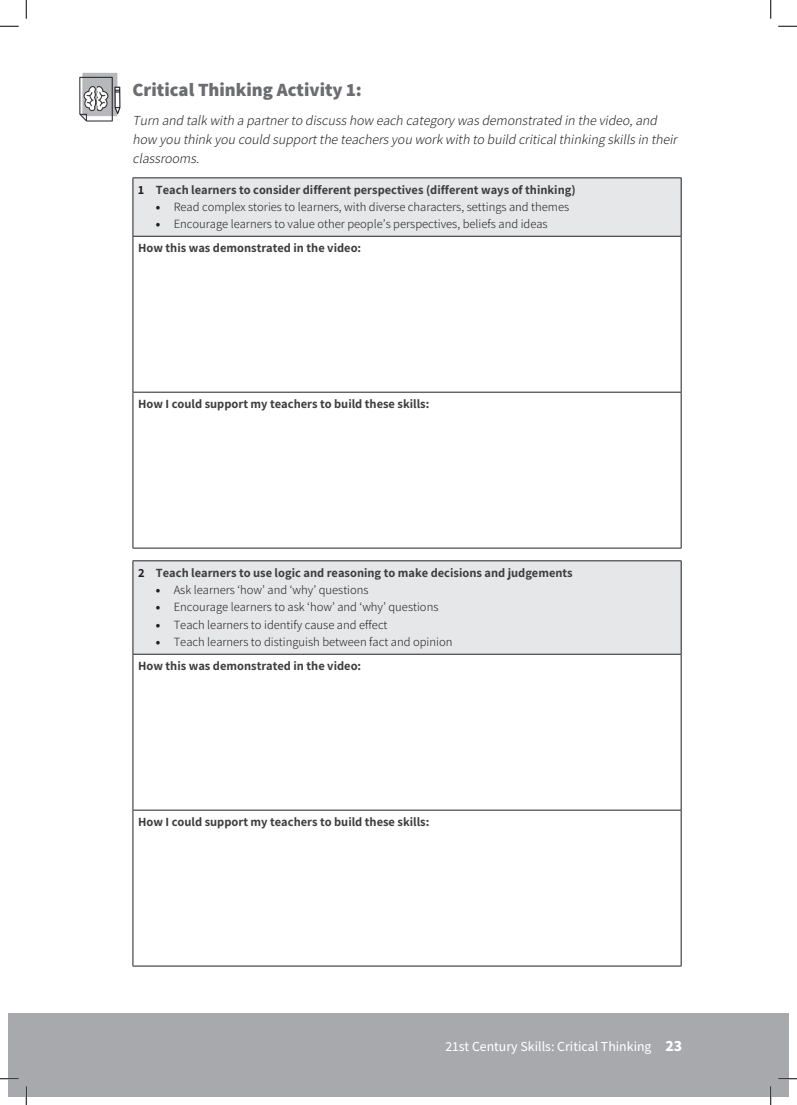
<style>
.page{position:relative;width:797px;height:1105px;background:#fff}
.page>*{position:absolute;margin:0;border:0;box-sizing:border-box;transform-origin:0 0}
.t1{font:800 18.75px "Assistant";color:#6c6d70}
.t2{font:italic 300 13.75px/18.8px "Assistant";color:#231f20}
.t3{font:500 13.75px "Assistant";color:#fff}
.t4{font:300 12.5px/23.4px "Assistant";color:#231f20}
.t5{font:700 12.5px "Assistant";color:#3e3e3f}
.s1{color:#231f20}
.s2{font-weight:800}
.s3{font-weight:700;color:#3e3e3f}
.s4{font-family:"Noto Sans JP";font-weight:900}
</style>
<div class="page">
<div style="left:26px;top:1013px;width:762px;height:83px;background:#a8a9ad"></div>
<div style="left:9px;top:1013px;width:17px;height:83px;background:#a8a9ad"></div>
<div style="left:133px;top:178px;width:548px;height:58px;background:#e6e7e9"></div>
<svg style="left:134px;top:237px;width:547px;height:311px"></svg>
<hr style="left:133px;top:237px;width:1px;height:155px;background:#231f20">
<hr style="left:681px;top:237px;width:1px;height:155px;background:#231f20">
<hr style="left:133px;top:392px;width:548px;height:1px;background:#231f20">
<hr style="left:133px;top:392px;width:1px;height:156px;background:#231f20">
<hr style="left:681px;top:392px;width:1px;height:156px;background:#231f20">
<hr style="left:133px;top:548px;width:548px;height:1px;background:#231f20">
<hr style="left:133px;top:178px;width:548px;height:1px;background:#231f20">
<hr style="left:133px;top:178px;width:1px;height:58px;background:#231f20">
<hr style="left:681px;top:178px;width:1px;height:58px;background:#231f20">
<hr style="left:133px;top:236px;width:548px;height:1px;background:#231f20">
<div style="left:133px;top:561px;width:548px;height:93px;background:#e6e7e9"></div>
<svg style="left:134px;top:655px;width:547px;height:311px"></svg>
<hr style="left:133px;top:654px;width:1px;height:156px;background:#231f20">
<hr style="left:681px;top:654px;width:1px;height:156px;background:#231f20">
<hr style="left:133px;top:810px;width:548px;height:1px;background:#231f20">
<hr style="left:133px;top:810px;width:1px;height:156px;background:#231f20">
<hr style="left:681px;top:810px;width:1px;height:156px;background:#231f20">
<hr style="left:133px;top:966px;width:548px;height:1px;background:#231f20">
<hr style="left:133px;top:560px;width:548px;height:1px;background:#231f20">
<hr style="left:133px;top:561px;width:1px;height:93px;background:#231f20">
<hr style="left:681px;top:561px;width:1px;height:93px;background:#231f20">
<hr style="left:133px;top:654px;width:548px;height:1px;background:#231f20">
<img style="left:79px;top:72px;width:42px;height:50px">
<svg style="left:0;top:25px;width:19px;height:2px"></svg>
<svg style="left:778px;top:25px;width:19px;height:2px"></svg>
<svg style="left:0;top:1078px;width:19px;height:1px"></svg>
<svg style="left:778px;top:1078px;width:19px;height:1px"></svg>
<svg style="left:25px;top:0;width:2px;height:19px"></svg>
<svg style="left:25px;top:1086px;width:2px;height:19px"></svg>
<svg style="left:770px;top:0;width:1px;height:19px"></svg>
<svg style="left:770px;top:1086px;width:1px;height:19px"></svg>
<h1 class="t1" style="left:133px;top:77px;width:231px">Critical Thinking Activity 1:</h1>
<p class="t2" style="left:133px;top:111px;width:549px">Turn and talk with a partnerto discusshow each category wasdemonstrated in the video,and how you think you could supportthe teachersyou work with to build criticalthinking skillsin their classrooms.</p>
<p class="t5" style="left:138px;top:181px;width:439px"><span class="s1">1</span> Teach learners to consider different perspectives (different ways of thinking)</p>
<p class="t4" style="left:156px;top:194px;width:415px"><span class="s2">•</span> Read complex stories to learners, with diverse characters, settings and themes</p>
<p class="t4" style="left:138px;top:212px;width:411px;text-indent:18px"><span class="s2">•</span> Encourage learners to value other people’s perspectives, beliefs and ideas<br><span class="s3">How this was demonstrated in the video:</span></p>
<p class="t5" style="left:138px;top:395px;width:292px">How I could support my teachers to build these skills:</p>
<p class="t5" style="left:138px;top:564px;width:436px"><span class="s1">2</span> Teach learners to use logic and reasoning to make decisions and judgements</p>
<p class="t4" style="left:156px;top:577px;width:214px"><span class="s2">•</span> Ask learners ‘how’ and ‘why’ questions</p>
<p class="t4" style="left:156px;top:595px;width:284px"><span class="s2">•</span> Encourage learners to ask ‘how’ and ‘why’ questions</p>
<p class="t4" style="left:156px;top:612px;width:233px"><span class="s2">•</span> Teach learners to identify cause and effect</p>
<p class="t4" style="left:138px;top:630px;width:316px;text-indent:18px"><span class="s2">•</span> Teach learners to distinguish between fact and opinion<br><span class="s3">How this was demonstrated in the video:</span></p>
<p class="t5" style="left:138px;top:813px;width:292px">How I could support my teachers to build these skills:</p>
<p class="t3" style="left:445px;top:1037px;width:238px">21st Century Skills: Critical Thinking <span class="s4">23</span></p>
</div>
